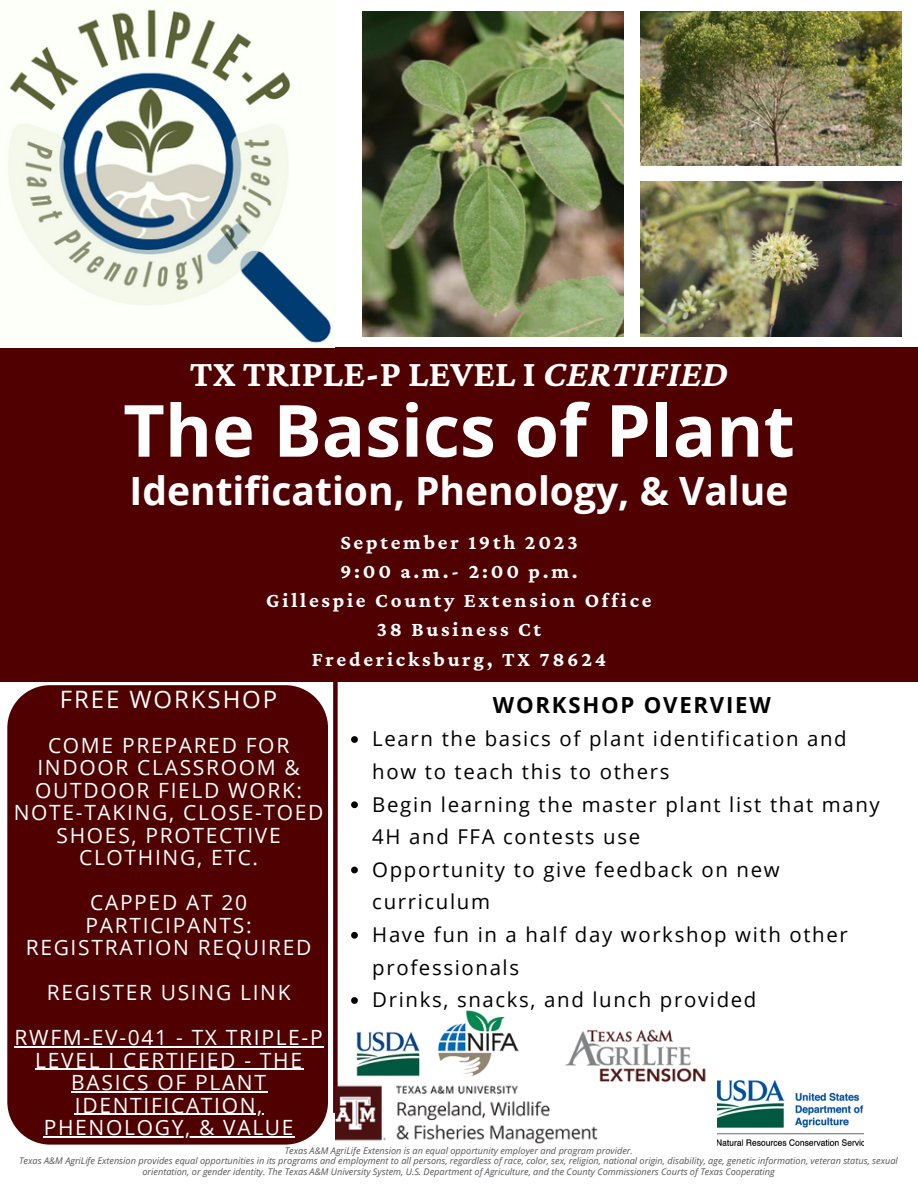
<style>
.page{position:relative;width:918px;height:1188px;background:#fff}
.page>*{position:absolute;margin:0;border:0;box-sizing:border-box;transform-origin:0 0}
.t1{font:700 72px "Open Sans";color:#fff}
.t2{font:700 39px "Open Sans";color:#fff}
.t3{font:700 38.1px "Crimson Pro";color:#fff}
.t4{font:24px "Open Sans";letter-spacing:.08em;color:#fff}
.t5{font:700 22.2px "Open Sans";letter-spacing:.08em;color:#000}
.t6{font:21px/22.5px "Open Sans";letter-spacing:.08em;color:#fff;text-align:center}
.t7{font:700 21px "Crimson Pro";letter-spacing:.13em;color:#fff}
.t8{font:20.4px/32.7px "Open Sans";letter-spacing:.08em;color:#000}
.t9{font:italic 9.15px/10.6px "Open Sans";color:#56565a;text-align:center}
.s1{font-style:italic}
</style>
<div class="page">
<div style="left:0;top:348px;width:918px;height:334px;background:#500000"></div>
<img style="left:362px;top:11px;width:261px;height:326px">
<img style="left:640px;top:11px;width:261px;height:155px">
<img style="left:640px;top:181px;width:261px;height:156px">
<img style="left:8px;top:9px;width:324px;height:334px">
<div style="left:333px;top:664px;width:5px;height:449px;background:#500000"></div>
<div style="left:7px;top:685px;width:321px;height:460px;background:#500000"></div>
<svg style="left:351px;top:736px;width:7px;height:7px"></svg>
<svg style="left:351px;top:801px;width:7px;height:7px"></svg>
<svg style="left:351px;top:867px;width:7px;height:6px"></svg>
<svg style="left:351px;top:932px;width:7px;height:7px"></svg>
<svg style="left:351px;top:997px;width:7px;height:7px"></svg>
<hr style="left:15px;top:1046px;width:309px;height:1px;background:#fff">
<hr style="left:35px;top:1069px;width:269px;height:1px;background:#fff">
<hr style="left:71px;top:1091px;width:197px;height:1px;background:#fff">
<hr style="left:75px;top:1114px;width:189px;height:1px;background:#fff">
<hr style="left:44px;top:1136px;width:251px;height:1px;background:#fff">
<img style="left:565px;top:1029px;width:141px;height:53px">
<img style="left:718px;top:1081px;width:146px;height:64px">
<img style="left:335px;top:1082px;width:263px;height:62px">
<img style="left:357px;top:1011px;width:162px;height:65px">
<p class="t3" style="left:190px;top:352px;width:540px">TX TRIPLE-P LEVEL I <span class="s1">CERTIFIED</span></p>
<p class="t1" style="left:123px;top:380px;width:673px">The Basics of Plant</p>
<p class="t2" style="left:129px;top:463px;width:661px">Identification, Phenology, &amp; Value</p>
<p class="t7" style="left:340px;top:530px;width:239px">September 19th 2023</p>
<p class="t7" style="left:340px;top:559px;width:239px">9:00 a.m.- 2:00 p.m.</p>
<p class="t7" style="left:266px;top:588px;width:387px">Gillespie County Extension Office</p>
<p class="t7" style="left:377px;top:618px;width:166px">38 Business Ct</p>
<p class="t7" style="left:312px;top:647px;width:296px">Fredericksburg, TX 78624</p>
<p class="t5" style="left:493px;top:689px;width:279px">WORKSHOP OVERVIEW</p>
<p class="t8" style="left:372px;top:722px;width:476px">Learn the basics of plant identification and how to teach this to others</p>
<p class="t8" style="left:372px;top:787px;width:509px">Begin learning the master plant list that many<br>4H and FFA contests use</p>
<p class="t8" style="left:372px;top:853px;width:409px">Opportunity to give feedback on new curriculum</p>
<p class="t8" style="left:372px;top:918px;width:477px">Have fun in a half day workshop with other professionals</p>
<p class="t8" style="left:372px;top:983px;width:386px">Drinks, snacks, and lunch provided</p>
<p class="t4" style="left:60px;top:682px;width:219px">FREE WORKSHOP</p>
<p class="t6" style="left:14px;top:733px;width:311px">COME PREPARED FOR<br>INDOOR CLASSROOM &amp;<br>OUTDOOR FIELD WORK:<br>NOTE-TAKING, CLOSE-TOED<br>SHOES, PROTECTIVE<br>CLOTHING, ETC.</p>
<p class="t6" style="left:26px;top:891px;width:287px">CAPPED AT 20<br>PARTICIPANTS:<br>REGISTRATION REQUIRED</p>
<p class="t6" style="left:47px;top:981px;width:245px">REGISTER USING LINK</p>
<p class="t6" style="left:15px;top:1026px;width:310px">RWFM-EV-041 - TX TRIPLE-P<br>LEVEL I CERTIFIED - THE<br>BASICS OF PLANT<br>IDENTIFICATION,<br>PHENOLOGY, &amp; VALUE</p>
<p class="t9" style="left:285px;top:1145px;width:350px">Texas A&amp;M AgriLife Extension is an equal opportunity employer and program provider.</p>
<p class="t9" style="left:19px;top:1155px;width:880px">Texas A&amp;M AgriLife Extension provides equal opportunities in its programs and employment to all persons, regardless of race, color, sex, religion, national origin, disability, age, genetic information, veteran status, sexual orientation, or gender identity. The Texas A&amp;M University System, U.S. Department of Agriculture, and the County Commissioners Courts of Texas Cooperating</p>
</div>
